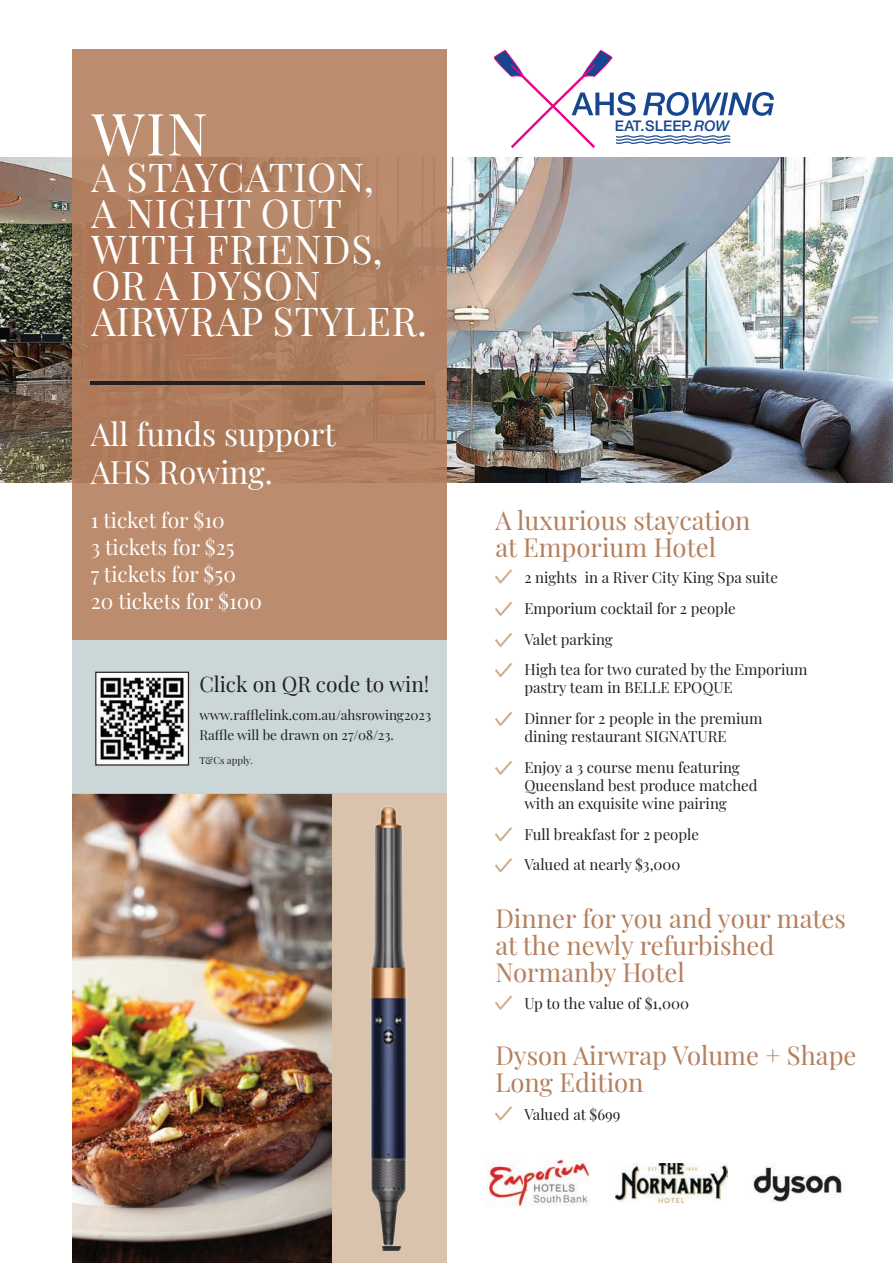
<style>
.page{position:relative;width:893px;height:1263px;background:#fff}
.page>*{position:absolute;margin:0;border:0;box-sizing:border-box;transform-origin:0 0}
._40_40_Reg_Left{font:58.35px "Playfair Display";color:#fff}
._40_40_Reg_Left-2{font:39px/36px "Playfair Display";letter-spacing:.02em;color:#fff}
._21_25_Reg_Left{font:31.5px/37.5px "Playfair Display";color:#fff}
._12_15_Reg_Left{font:25.65px/27px "Playfair Display";color:#b47f5d}
._10_12_reg_Left{font:21px "Playfair Display";color:#fff}
.t1{font:21px "Playfair Display";color:#231f20}
._10_12_reg_Left-2{font:15px/18px "Playfair Display";color:#231f20}
.t2{font:500 14.7px "Helvetica Neue";color:#16468d}
.t3{font:13.5px/19.5px "Playfair Display";color:#231f20}
.t4{font:9.75px "Playfair Display";color:#231f20}
.s1{font-style:italic}
</style>
<div class="page">
<img style="left:0;top:157px;width:893px;height:326px">
<svg style="left:495px;top:569px;width:17px;height:15px"></svg>
<svg style="left:495px;top:602px;width:17px;height:14px"></svg>
<svg style="left:495px;top:663px;width:17px;height:14px"></svg>
<svg style="left:495px;top:633px;width:17px;height:14px"></svg>
<svg style="left:495px;top:712px;width:17px;height:14px"></svg>
<svg style="left:495px;top:761px;width:17px;height:14px"></svg>
<svg style="left:495px;top:827px;width:17px;height:14px"></svg>
<svg style="left:495px;top:858px;width:17px;height:14px"></svg>
<svg style="left:495px;top:995px;width:17px;height:15px"></svg>
<img style="left:72px;top:794px;width:260px;height:469px">
<svg style="left:72px;top:50px;width:374px;height:590px;background:#b48464"></svg>
<hr style="left:91px;top:382px;width:334px;height:3px;background:#231f20">
<div style="left:72px;top:640px;width:374px;height:154px;background:#c5d2d3"></div>
<img style="left:97px;top:674px;width:90px;height:89px">
<div style="left:95px;top:672px;width:94px;height:93px;border:1px solid #231f20"></div>
<svg style="left:494px;top:50px;width:280px;height:98px"></svg>
<img style="left:616px;top:1164px;width:111px;height:38px">
<img style="left:486px;top:1159px;width:104px;height:47px">
<img style="left:753px;top:1163px;width:91px;height:39px">
<div style="left:332px;top:794px;width:114px;height:469px;background:#dac3ac"></div>
<img style="left:370px;top:805px;width:37px;height:445px">
<svg style="left:495px;top:1106px;width:17px;height:14px"></svg>
<p class="_40_40_Reg_Left" style="left:92px;top:88px;width:118px">WIN</p>
<p class="_40_40_Reg_Left-2" style="left:91px;top:156px;width:284px">A STAYCATION,<br>A NIGHT OUT</p>
<p class="_40_40_Reg_Left-2" style="left:91px;top:228px;width:337px">WITH FRIENDS,<br>OR A DYSON<br>AIRWRAP STYLER.</p>
<p class="_21_25_Reg_Left" style="left:91px;top:413px;width:246px">All funds support<br>AHS Rowing.</p>
<p class="_10_12_reg_Left" style="left:91px;top:503px;width:136px">1 ticket for $10</p>
<p class="_10_12_reg_Left" style="left:91px;top:530px;width:145px">3 tickets for $25</p>
<p class="_10_12_reg_Left" style="left:91px;top:557px;width:147px">7 tickets for $50</p>
<p class="_10_12_reg_Left" style="left:91px;top:584px;width:173px">20 tickets for $100</p>
<p class="t1" style="left:199px;top:668px;width:232px">Click on QR code to win!</p>
<p class="t3" style="left:199px;top:704px;width:233px">www.rafflelink.com.au/ahsrowing2023<br>Raffle will be drawn on 27/08/23.</p>
<p class="t4" style="left:199px;top:752px;width:55px">T&amp;Cs apply.</p>
<p class="t2" style="left:615px;top:114px;width:116px">EAT.SLEEP.<span class="s1">ROW</span></p>
<p class="_12_15_Reg_Left" style="left:495px;top:505px;width:257px">A luxurious staycation at Emporium Hotel</p>
<p class="_10_12_reg_Left-2" style="left:524px;top:567px;width:255px">2 nights in a River City King Spa suite</p>
<p class="_10_12_reg_Left-2" style="left:524px;top:598px;width:213px">Emporium cocktail for 2 people</p>
<p class="_10_12_reg_Left-2" style="left:524px;top:629px;width:90px">Valet parking</p>
<p class="_10_12_reg_Left-2" style="left:524px;top:659px;width:285px">High tea for two curated by the Emporium pastry team in BELLE EPOQUE</p>
<p class="_10_12_reg_Left-2" style="left:524px;top:708px;width:240px">Dinner for 2 people in the premium dining restaurant SIGNATURE</p>
<p class="_10_12_reg_Left-2" style="left:524px;top:757px;width:235px">Enjoy a 3 course menu featuring<br>Queensland best produce matched with an exquisite wine pairing</p>
<p class="_10_12_reg_Left-2" style="left:524px;top:824px;width:176px">Full breakfast for 2 people</p>
<p class="_10_12_reg_Left-2" style="left:524px;top:854px;width:158px">Valued at nearly $3,000</p>
<p class="_12_15_Reg_Left" style="left:495px;top:902px;width:352px">Dinner for you and your mates at the newly refurbished<br>Normanby Hotel</p>
<p class="_10_12_reg_Left-2" style="left:524px;top:993px;width:166px">Up to the value of $1,000</p>
<p class="_12_15_Reg_Left" style="left:495px;top:1040px;width:363px">Dyson Airwrap Volume + Shape<br>Long Edition</p>
<p class="_10_12_reg_Left-2" style="left:524px;top:1104px;width:98px">Valued at $699</p>
</div>
